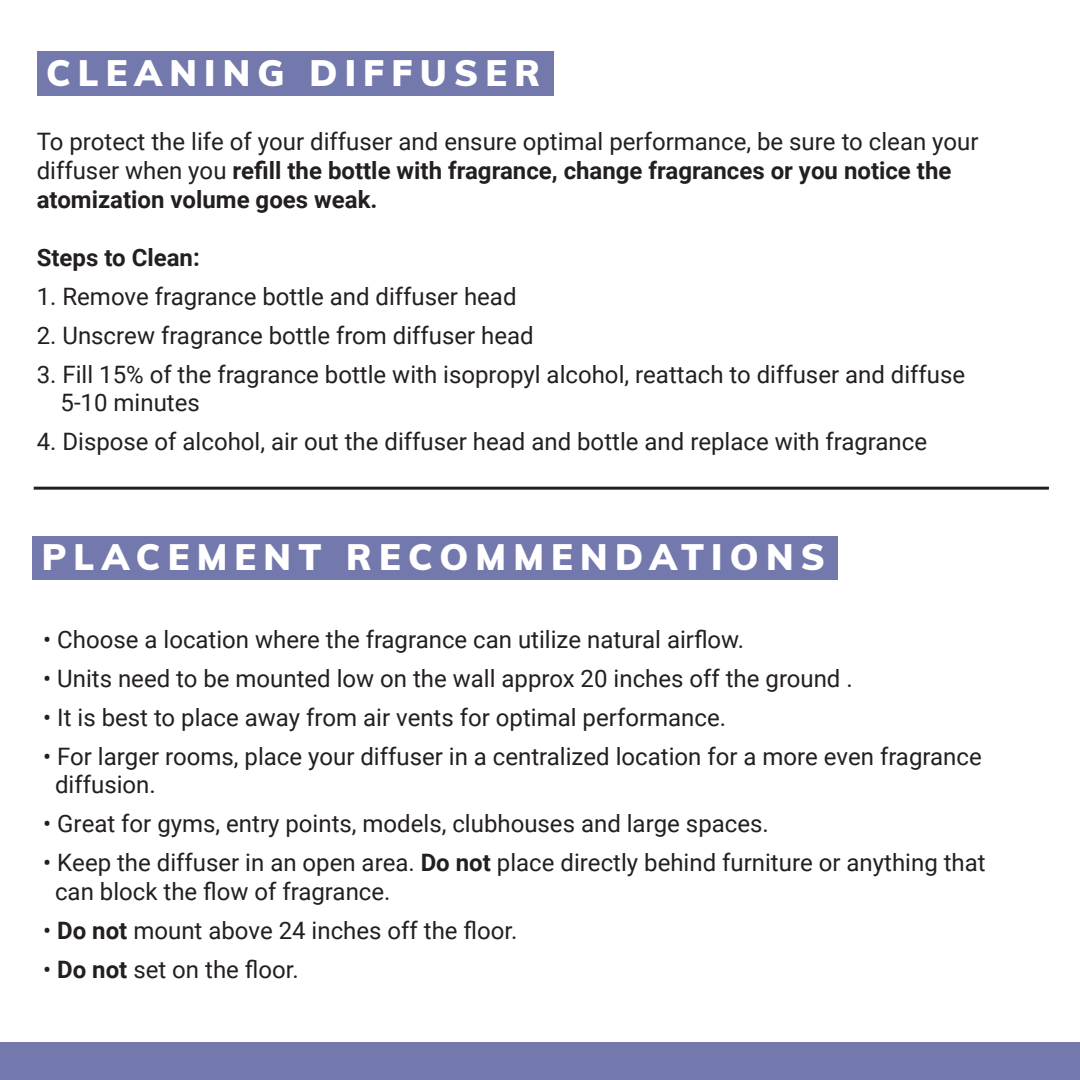
<style>
.page{position:relative;width:1080px;height:1080px;background:#fff}
.page>*{position:absolute;margin:0;border:0;box-sizing:border-box;transform-origin:0 0}
.t1{font:900 36px "Muli";letter-spacing:.2em;color:#fff}
.t2{font:24px/28.8px "Roboto";color:#231f20}
.t3{font:700 24px "Roboto";color:#231f20}
.s1{font-weight:700}
</style>
<div class="page">
<div style="left:0;top:1043px;width:1080px;height:37px;background:#7379ac"></div>
<div style="left:37px;top:52px;width:517px;height:44px;background:#7379ac"></div>
<hr style="left:34px;top:487px;width:1015px;height:3px;background:#231f20">
<div style="left:32px;top:536px;width:806px;height:44px;background:#7379ac"></div>
<h1 class="t1" style="left:46px;top:47px;width:496px">CLEANING DIFFUSER</h1>
<p class="t2" style="left:37px;top:127px;width:943px">To protect the life of your diffuser and ensure optimal performance, be sure to clean your diffuser when you <span class="s1">refill the bottle with fragrance, change fragrances or you notice the atomization volume goes weak.</span></p>
<p class="t3" style="left:37px;top:240px;width:165px">Steps to Clean:</p>
<p class="t2" style="left:37px;top:281px;width:481px">1. Remove fragrance bottle and diffuser head</p>
<p class="t2" style="left:37px;top:320px;width:499px">2. Unscrew fragrance bottle from diffuser head</p>
<p class="t2" style="left:61px;top:359px;width:906px;text-indent:-24px">3. Fill 15% of the fragrance bottle with isopropyl alcohol, reattach to diffuser and diffuse<br>5-10 minutes</p>
<p class="t2" style="left:37px;top:427px;width:892px">4. Dispose of alcohol, air out the diffuser head and bottle and replace with fragrance</p>
<h1 class="t1" style="left:42px;top:531px;width:785px">PLACEMENT RECOMMENDATIONS</h1>
<p class="t2" style="left:43px;top:624px;width:703px">• Choose a location where the fragrance can utilize natural airflow.</p>
<p class="t2" style="left:43px;top:663px;width:811px">• Units need to be mounted low on the wall approx 20 inches off the ground .</p>
<p class="t2" style="left:43px;top:702px;width:684px">• It is best to place away from air vents for optimal performance.</p>
<p class="t2" style="left:55px;top:741px;width:928px;text-indent:-12px">• For larger rooms, place your diffuser in a centralized location for a more even fragrance diffusion.</p>
<p class="t2" style="left:43px;top:809px;width:727px">• Great for gyms, entry points, models, clubhouses and large spaces.</p>
<p class="t2" style="left:55px;top:848px;width:932px;text-indent:-12px">• Keep the diffuser in an open area. <span class="s1">Do not</span> place directly behind furniture or anything that can block the flow of fragrance.</p>
<p class="t2" style="left:43px;top:915px;width:476px">• <span class="s1">Do not</span> mount above 24 inches off the floor.</p>
<p class="t2" style="left:43px;top:954px;width:257px">• <span class="s1">Do not</span> set on the floor.</p>
</div>
